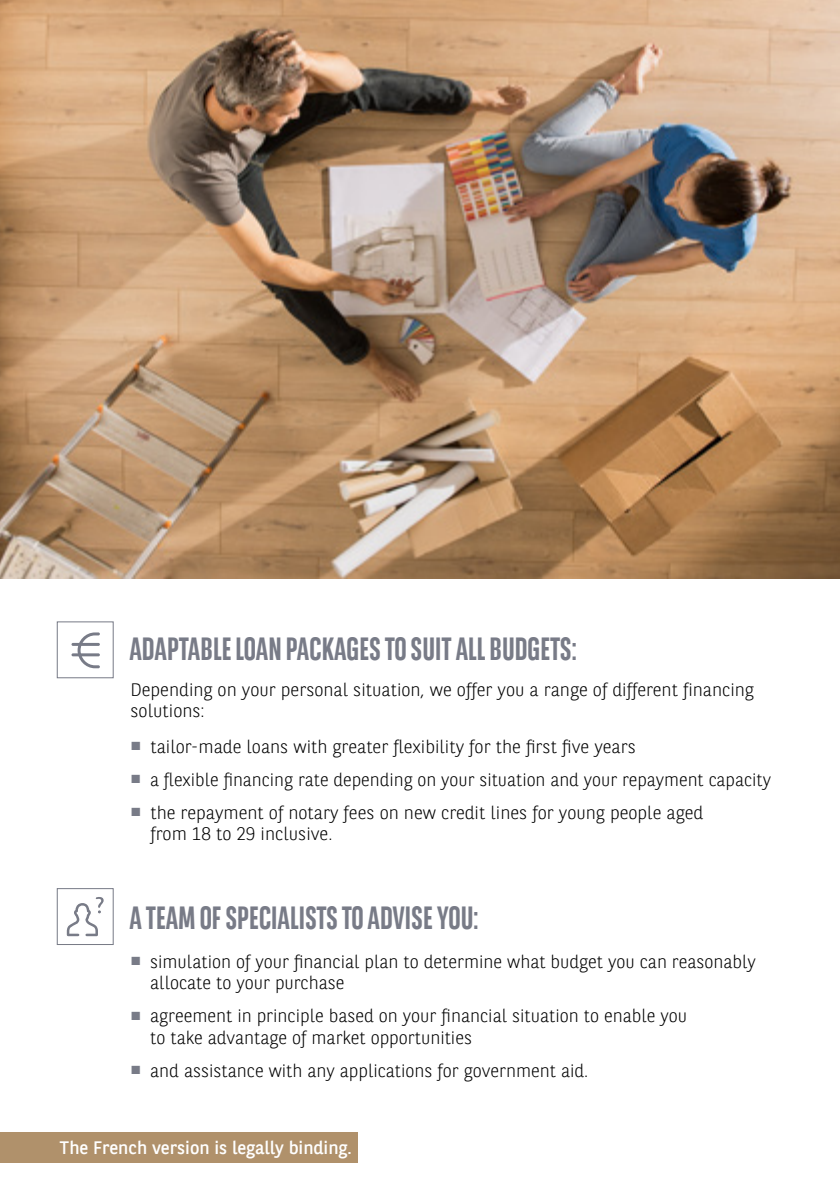
<style>
.page{position:relative;width:840px;height:1191px;background:#fff}
.page>*{position:absolute;margin:0;border:0;box-sizing:border-box;transform-origin:0 0}
.t1{font:700 32px "BNPP Sans Condensed";color:#787b87}
.t2{font:300 18px/21.6px "BNPP Sans";color:#000}
.t3{font:18px "BNPP Sans";color:#fff}
.s1{font-family:"Times New Roman";font-weight:400;color:#787b87}
</style>
<div class="page">
<div style="left:57px;top:621px;width:57px;height:57px;border:1px solid #787b87"></div>
<svg style="left:77px;top:632px;width:23px;height:36px"></svg>
<hr style="left:71px;top:653px;width:29px;height:3px;background:#787b87">
<hr style="left:71px;top:643px;width:29px;height:3px;background:#787b87">
<div style="left:57px;top:888px;width:57px;height:57px;border:1px solid #787b87"></div>
<svg style="left:66px;top:897px;width:38px;height:40px"></svg>
<img style="left:0;top:0;width:839px;height:579px">
<div style="left:0;top:1132px;width:357px;height:30px;background:#b0916b"></div>
<h1 class="t1" style="left:129px;top:630px;width:448px">ADAPTABLE LOAN PACKAGES TO SUIT ALL BUDGETS:</h1>
<p class="t2" style="left:130px;top:678px;width:624px">Depending on your personal situation, we offer you a range of different financing solutions:</p>
<p class="t2" style="left:130px;top:735px;width:506px"><span class="s1">■</span> tailor-made loans with greater flexibility for the first five years</p>
<p class="t2" style="left:130px;top:768px;width:641px"><span class="s1">■</span> a flexible financing rate depending on your situation and your repayment capacity</p>
<p class="t2" style="left:150px;top:800px;width:554px;text-indent:-20px"><span class="s1">■</span> the repayment of notary fees on new credit lines for young people aged from 18 to 29 inclusive.</p>
<h1 class="t1" style="left:129px;top:899px;width:350px">A TEAM OF SPECIALISTS TO ADVISE YOU:</h1>
<p class="t2" style="left:150px;top:949px;width:607px;text-indent:-20px"><span class="s1">■</span> simulation of your financial plan to determine what budget you can reasonably allocate to your purchase</p>
<p class="t2" style="left:150px;top:1004px;width:538px;text-indent:-20px"><span class="s1">■</span> agreement in principle based on your financial situation to enable you to take advantage of market opportunities</p>
<p class="t2" style="left:130px;top:1058px;width:459px"><span class="s1">■</span> and assistance with any applications for government aid.</p>
<p class="t3" style="left:60px;top:1135px;width:293px">The French version is legally binding.</p>
</div>
